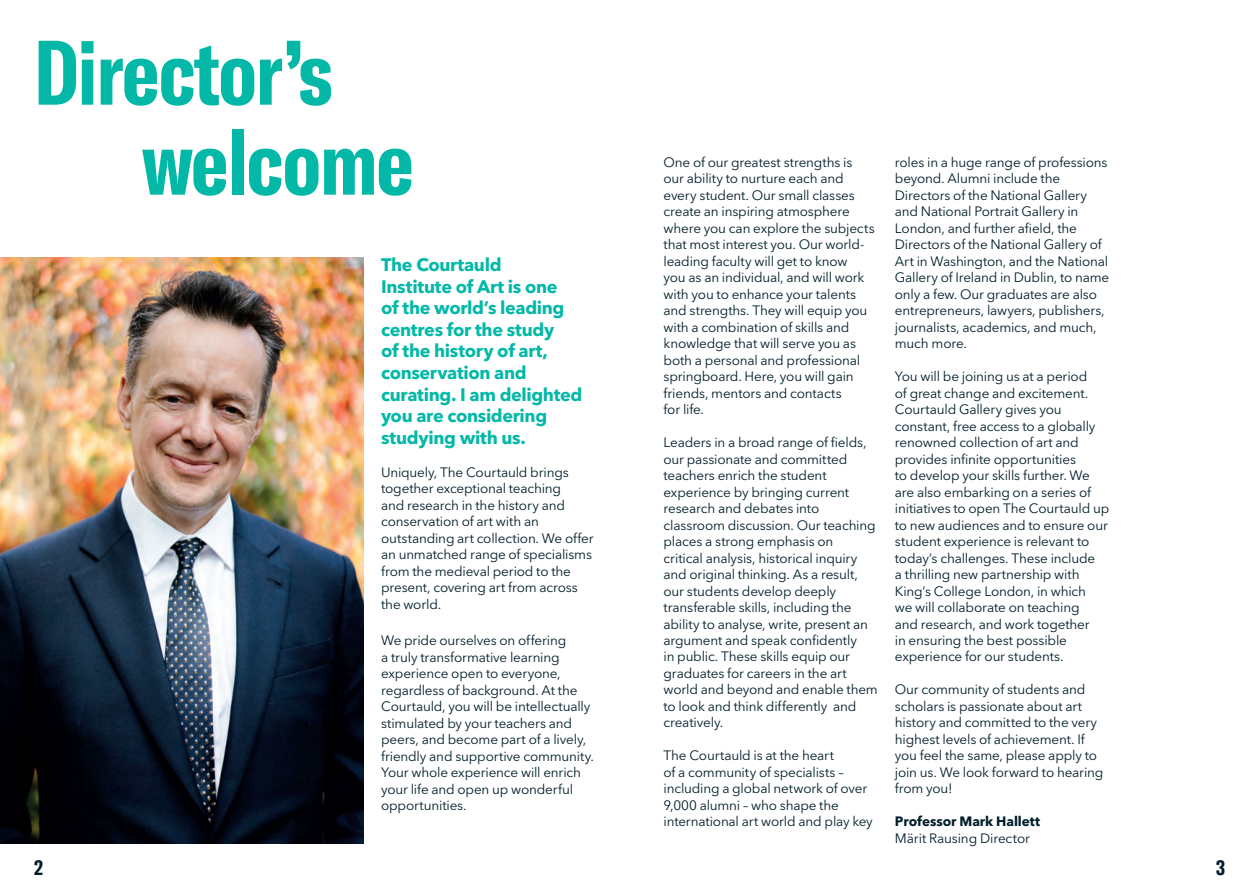
<style>
.page{position:relative;width:1259px;height:893px;background:#fff}
.page>*{position:absolute;margin:0;border:0;box-sizing:border-box;transform-origin:0 0}
.Headlines{font:700 extra-condensed 90px/90px "GT America";letter-spacing:-.015em;color:#03b8a7}
.t1{font:700 extra-condensed 21px "GT America";color:#001e29}
.Paragraph_Style_1{font:700 18px/21.6px "Avenir Next LT Pro";letter-spacing:-.02em;color:#03b8a7}
.Bodytext{font:13.5px/16.5px "Avenir Next LT Pro";letter-spacing:-.015em;color:#001e29}
.Paragraph_Style_1-2{font:13.5px/16.5px "Avenir Next LT Pro";letter-spacing:-.015em;color:#001e29}
.Bodytext-2{font:700 13.5px/16.5px "Avenir Next LT Pro";letter-spacing:-.005em;color:#001e29}
.s1{font-weight:400}
</style>
<div class="page">
<img style="left:0;top:257px;width:364px;height:586px">
<p class="Headlines" style="left:142px;top:28px;width:273px;text-indent:-108px">Director’s welcome</p>
<p class="Paragraph_Style_1" style="left:381px;top:254px;width:203px">The Courtauld<br>Institute of Art is one<br>of the world’s leading centres for the study<br>of the history of art, conservation and curating. I am delighted you are considering studying with us.</p>
<p class="Paragraph_Style_1-2" style="left:381px;top:464px;width:214px">Uniquely, The Courtauld brings together exceptional teaching<br>and research in the history and conservation of art with an outstanding art collection. We offer an unmatched range of specialisms from the medieval period to the present, covering art from across the world.</p>
<p class="Bodytext" style="left:381px;top:632px;width:214px">We pride ourselves on offering<br>a truly transformative learning experience open to everyone, regardless of background. At the<br>Courtauld, you will be intellectually stimulated by your teachers and peers, and become part of a lively, friendly and supportive community.<br>Your whole experience will enrich your life and open up wonderful opportunities.</p>
<p class="Bodytext" style="left:663px;top:154px;width:213px">One of our greatest strengths is our ability to nurture each and every student. Our small classes create an inspiring atmosphere where you can explore the subjects that most interest you. Our world&shy;leading faculty will get to know<br>you as an individual, and will work with you to enhance your talents and strengths. They will equip you with a combination of skills and knowledge that will serve you as both a personal and professional springboard. Here, you will gain friends, mentors and contacts<br>for life.</p>
<p class="Bodytext" style="left:663px;top:434px;width:216px">Leaders in a broad range of fields, our passionate and committed teachers enrich the student experience by bringing current research and debates into classroom discussion. Our teaching places a strong emphasis on<br>critical analysis, historical inquiry and original thinking. As a result, our students develop deeply transferable skills, including the ability to analyse, write, present an argument and speak confidently<br>in public. These skills equip our graduates for careers in the art world and beyond and enable them to look and think differently and creatively.</p>
<p class="Bodytext" style="left:663px;top:747px;width:211px">The Courtauld is at the heart<br>of a community of specialists – including a global network of over<br>9,000 alumni – who shape the international art world and play key</p>
<p class="Bodytext" style="left:895px;top:154px;width:216px">roles in a huge range of professions beyond. Alumni include the<br>Directors of the National Gallery and National Portrait Gallery in<br>London, and further afield, the<br>Directors of the National Gallery of<br>Art in Washington, and the National<br>Gallery of Ireland in Dublin, to name only a few. Our graduates are also entrepreneurs, lawyers, publishers, journalists, academics, and much, much more.</p>
<p class="Bodytext" style="left:895px;top:368px;width:216px">You will be joining us at a period<br>of great change and excitement.<br>Courtauld Gallery gives you constant, free access to a globally renowned collection of art and provides infinite opportunities<br>to develop your skills further. We are also embarking on a series of initiatives to open The Courtauld up to new audiences and to ensure our student experience is relevant to today’s challenges. These include<br>a thrilling new partnership with<br>King’s College London, in which<br>we will collaborate on teaching<br>and research, and work together<br>in ensuring the best possible experience for our students.</p>
<p class="Bodytext" style="left:895px;top:681px;width:210px">Our community of students and scholars is passionate about art history and committed to the very highest levels of achievement. If you feel the same, please apply to join us. We look forward to hearing from you!</p>
<p class="Bodytext-2" style="left:895px;top:813px;width:147px">Professor Mark Hallett<br><span class="s1">Märit Rausing Director</span></p>
<p class="t1" style="left:34px;top:855px;width:10px">2</p>
<p class="t1" style="left:1216px;top:855px;width:10px">3</p>
</div>
